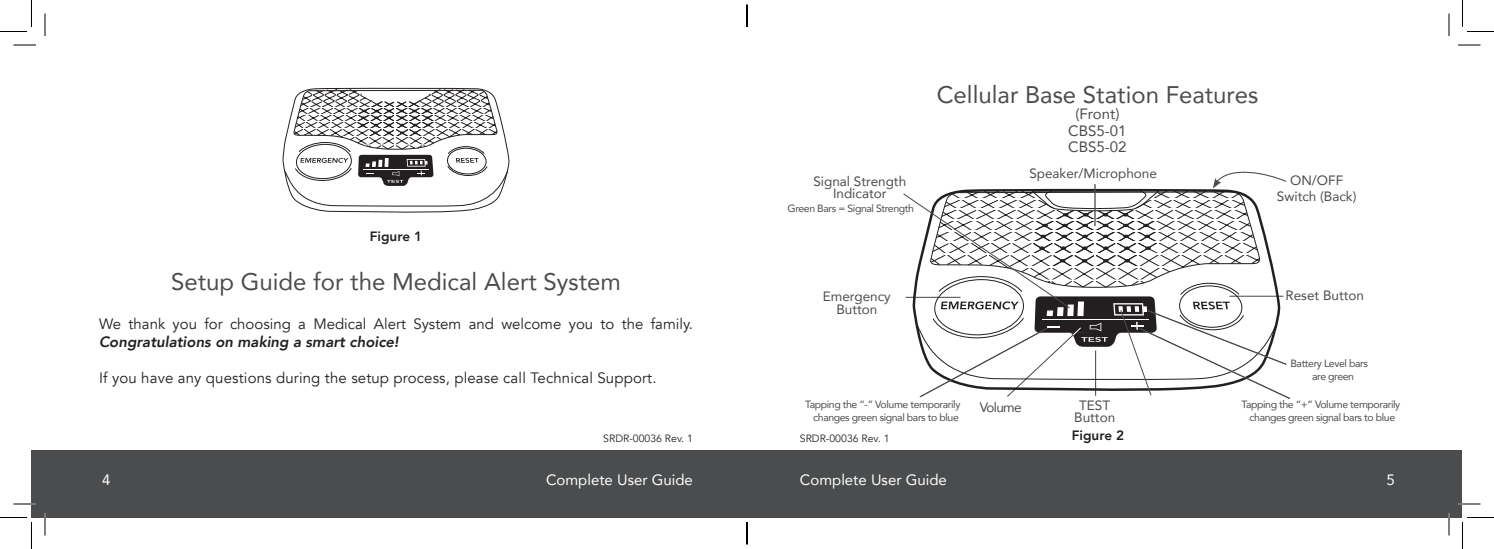
<style>
.page{position:relative;width:1494px;height:549px;background:#fff}
.page>*{position:absolute;margin:0;border:0;box-sizing:border-box;transform-origin:0 0}
.t1{font:24px "Avenir";color:#4b4c4d}
.t2{font:15px "Avenir";letter-spacing:.01em;color:#231f20}
.t3{font:15px "Avenir";color:#fff}
.t4{font:italic 800 15px "Avenir";color:#231f20}
.t5{font:15px/16.5px "Avenir";color:#4b4c4d;text-align:center}
.t6{font:13.5px/12.9px "Avenir";color:#4b4c4d;text-align:center}
.t7{font:800 13.5px "Avenir";color:#231f20}
.t8{font:10.5px/12.6px "Avenir";letter-spacing:-.04em;color:#4b4c4d;text-align:center}
.t9{font:10.5px "Avenir";color:#231f20}
</style>
<div class="page">
<div style="left:32px;top:450px;width:1430px;height:68px;background:#4b4c4d"></div>
<svg style="left:282px;top:87px;width:228px;height:126px"></svg>
<hr style="left:363px;top:169px;width:66px;height:1px;background:#fff">
<svg style="left:903px;top:171px;width:388px;height:228px"></svg>
<hr style="left:14px;top:503px;width:22px;height:2px;background:#fff">
<hr style="left:1458px;top:503px;width:22px;height:2px;background:#fff">
<hr style="left:44px;top:513px;width:2px;height:23px;background:#fff">
<hr style="left:1448px;top:513px;width:2px;height:23px;background:#fff">
<svg style="left:14px;top:45px;width:22px;height:1px"></svg>
<svg style="left:1458px;top:45px;width:22px;height:1px"></svg>
<svg style="left:14px;top:504px;width:22px;height:1px"></svg>
<svg style="left:1458px;top:504px;width:22px;height:1px"></svg>
<svg style="left:45px;top:14px;width:1px;height:22px"></svg>
<svg style="left:45px;top:513px;width:1px;height:23px"></svg>
<svg style="left:1449px;top:14px;width:1px;height:22px"></svg>
<svg style="left:1449px;top:513px;width:1px;height:23px"></svg>
<svg style="left:0;top:0;width:32px;height:32px"></svg>
<svg style="left:0;top:517px;width:32px;height:32px"></svg>
<svg style="left:1462px;top:0;width:32px;height:32px"></svg>
<svg style="left:1462px;top:517px;width:32px;height:32px"></svg>
<svg style="left:746px;top:4px;width:2px;height:23px"></svg>
<svg style="left:746px;top:522px;width:2px;height:22px"></svg>
<p class="t7" style="left:370px;top:226px;width:54px">Figure 1</p>
<h1 class="t1" style="left:171px;top:262px;width:451px">Setup Guide for the Medical Alert System</h1>
<h2 class="t2" style="left:99px;top:314px;width:596px">We thank you for choosing a Medical Alert System and welcome you to the family.</h2>
<h2 class="t4" style="left:99px;top:332px;width:301px">Congratulations on making a smart choice!</h2>
<h2 class="t2" style="left:99px;top:368px;width:559px">If you have any questions during the setup process, please call Technical Support.</h2>
<p class="t6" style="left:813px;top:174px;width:94px">Signal Strength<br>Indicator</p>
<p class="t8" style="left:788px;top:202px;width:128px">Green Bars = Signal Strength</p>
<h1 class="t1" style="left:937px;top:75px;width:323px">Cellular Base Station Features</h1>
<h2 class="t5" style="left:1068px;top:105px;width:60px">(Front)<br>CBS5-01<br>CBS5-02</h2>
<p class="t6" style="left:1029px;top:166px;width:129px">Speaker/Microphone</p>
<p class="t6" style="left:1277px;top:172px;width:81px;line-height:15.6px">ON/OFF<br>Switch (Back)</p>
<p class="t6" style="left:823px;top:289px;width:69px;line-height:13.5px">Emergency<br>Button</p>
<p class="t6" style="left:1286px;top:289px;width:80px">Reset Button</p>
<p class="t8" style="left:805px;top:398px;width:157px;text-align:right">Tapping the “-” Volume temporarily changes green signal bars to blue</p>
<p class="t6" style="left:980px;top:401px;width:43px">Volume</p>
<p class="t8" style="left:1312px;top:357px;width:57px;text-align:left;text-indent:-22px">Battery Level bars are green</p>
<p class="t6" style="left:1074px;top:399px;width:43px;line-height:12px">TEST<br>Button</p>
<p class="t8" style="left:1242px;top:398px;width:160px">Tapping the “+” Volume temporarily changes green signal bars to blue</p>
<p class="t9" style="left:603px;top:432px;width:91px">SRDR-00036 Rev. 1</p>
<p class="t9" style="left:800px;top:432px;width:91px">SRDR-00036 Rev. 1</p>
<p class="t7" style="left:1072px;top:424px;width:54px">Figure 2</p>
<h2 class="t3" style="left:102px;top:467px;width:10px">4</h2>
<h2 class="t3" style="left:546px;top:467px;width:148px">Complete User Guide</h2>
<h2 class="t3" style="left:800px;top:467px;width:148px">Complete User Guide</h2>
<h2 class="t3" style="left:1387px;top:467px;width:10px">5</h2>
</div>
